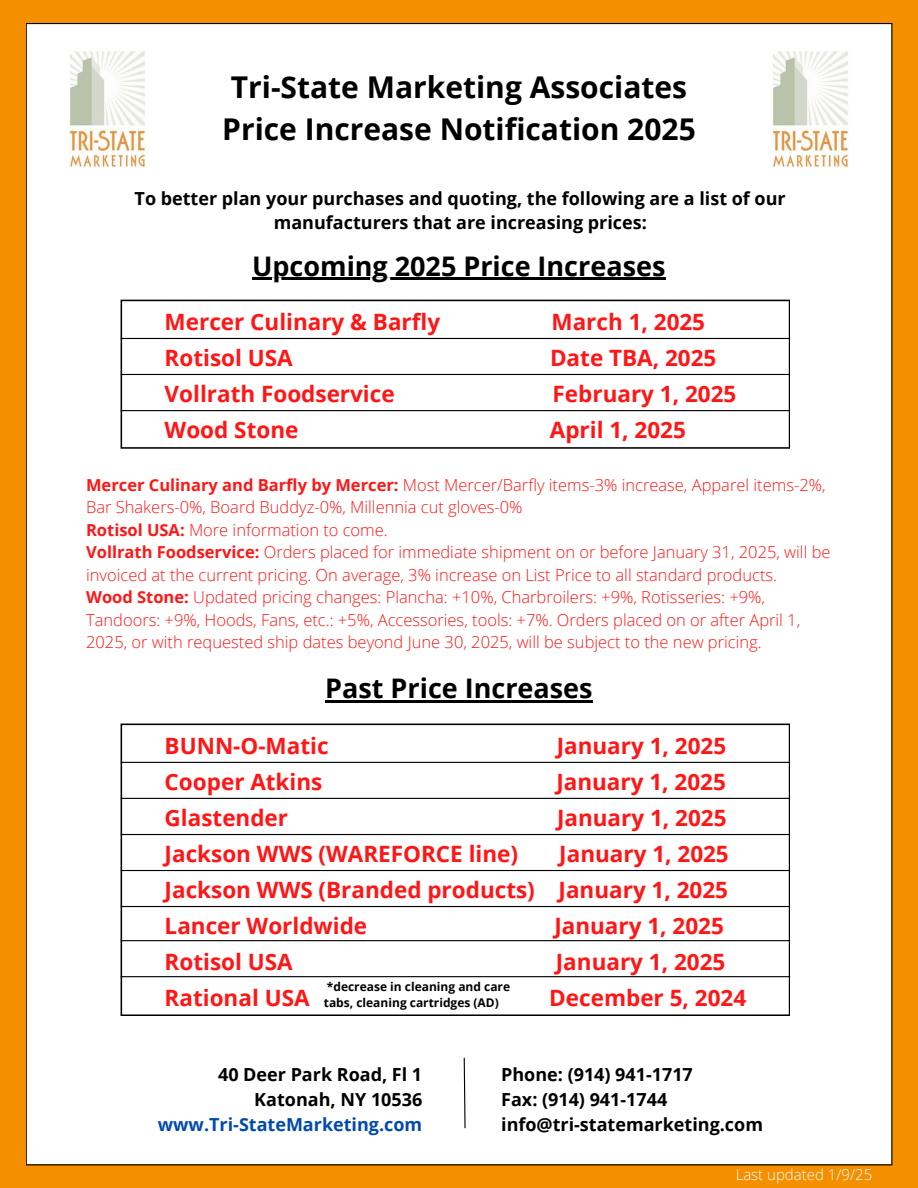
<style>
.page{position:relative;width:918px;height:1188px;background:#f49000}
.page>*{position:absolute;margin:0;border:0;box-sizing:border-box;transform-origin:0 0}
.t1{font:700 30px/41.7px "Open Sans";color:#000}
.t2{font:700 27px "Open Sans";color:#000}
.t3{font:700 22.5px/36px "Open Sans";color:#ff1616;text-align:justify}
.t4{font:700 18px/24.8px "Open Sans";color:#000;text-align:center}
.t5{font:300 16.5px/22.5px "Open Sans";color:#ff1616}
.t6{font:300 15px "Open Sans";color:#fff}
.t7{font:700 12px/16px "Open Sans";color:#000}
.s1{font-weight:700}
.s2{color:#004aad}
</style>
<div class="page">
<div style="left:26px;top:23px;width:866px;height:1142px;background:#fff"></div>
<img style="left:69px;top:50px;width:77px;height:117px">
<svg style="left:463px;top:1057px;width:3px;height:72px"></svg>
<hr style="left:252px;top:278px;width:414px;height:2px;background:#000">
<img style="left:772px;top:50px;width:77px;height:117px">
<div style="left:121px;top:300px;width:669px;height:149px;background:#fff"></div>
<hr style="left:121px;top:374px;width:669px;height:1px;background:#000">
<hr style="left:121px;top:338px;width:669px;height:1px;background:#000">
<hr style="left:121px;top:410px;width:669px;height:1px;background:#000">
<div style="left:121px;top:724px;width:669px;height:292px;background:#fff"></div>
<hr style="left:121px;top:798px;width:669px;height:1px;background:#000">
<hr style="left:121px;top:762px;width:669px;height:1px;background:#000">
<hr style="left:121px;top:834px;width:669px;height:1px;background:#000">
<hr style="left:121px;top:870px;width:669px;height:1px;background:#000">
<hr style="left:121px;top:906px;width:669px;height:1px;background:#000">
<hr style="left:121px;top:940px;width:669px;height:1px;background:#000">
<hr style="left:121px;top:976px;width:669px;height:1px;background:#000">
<hr style="left:325px;top:700px;width:268px;height:3px;background:#000">
<p class="t1" style="left:222px;top:66px;width:475px">Tri-State Marketing Associates<br>Price Increase Notification 2025</p>
<h1 class="t4" style="left:135px;top:185px;width:653px">To better plan your purchases and quoting, the following are a list of our manufacturers that are increasing prices:</h1>
<p class="t2" style="left:252px;top:247px;width:415px">Upcoming 2025 Price Increases</p>
<p class="t3" style="left:165px;top:303px;width:277px">Mercer Culinary &amp; Barfly</p>
<p class="t3" style="left:552px;top:303px;width:155px">March 1, 2025</p>
<p class="t3" style="left:165px;top:339px;width:130px">Rotisol USA</p>
<p class="t3" style="left:550px;top:339px;width:168px">Date TBA, 2025</p>
<p class="t3" style="left:165px;top:375px;width:231px">Vollrath Foodservice</p>
<p class="t3" style="left:553px;top:375px;width:185px">February 1, 2025</p>
<p class="t3" style="left:165px;top:411px;width:135px">Wood Stone</p>
<p class="t3" style="left:550px;top:411px;width:137px">April 1, 2025</p>
<p class="t5" style="left:86px;top:473px;width:746px"><span class="s1">Mercer Culinary and Barfly by Mercer:</span> Most Mercer/Barfly items-3% increase, Apparel items-2%, Bar Shakers-0%, Board Buddyz-0%, Millennia cut gloves-0%<br><span class="s1">Rotisol USA:</span> More information to come.<br><span class="s1">Vollrath Foodservice:</span> Orders placed for immediate shipment on or before January 31, 2025, will be invoiced at the current pricing. On average, 3% increase on List Price to all standard products.<br><span class="s1">Wood Stone:</span> Updated pricing changes: Plancha: +10%, Charbroilers: +9%, Rotisseries: +9%, Tandoors: +9%, Hoods, Fans, etc.: +5%, Accessories, tools: +7%. Orders placed on or after April 1, 2025, or with requested ship dates beyond June 30, 2025, will be subject to the new pricing.</p>
<h2 class="t2" style="left:325px;top:669px;width:269px">Past Price Increases</h2>
<h3 class="t3" style="left:165px;top:727px;width:165px">BUNN-O-Matic</h3>
<h3 class="t3" style="left:557px;top:727px;width:171px">January 1, 2025</h3>
<h3 class="t3" style="left:165px;top:763px;width:159px">Cooper Atkins</h3>
<h3 class="t3" style="left:556px;top:763px;width:171px">January 1, 2025</h3>
<h3 class="t3" style="left:165px;top:799px;width:125px">Glastender</h3>
<h3 class="t3" style="left:557px;top:799px;width:171px">January 1, 2025</h3>
<h3 class="t3" style="left:165px;top:835px;width:355px">Jackson WWS (WAREFORCE line)</h3>
<h3 class="t3" style="left:165px;top:835px;width:566px;text-indent:395px">January 1, 2025<br>Jackson WWS (Branded products) January 1, 2025<br>Lancer Worldwide</h3>
<h3 class="t3" style="left:554px;top:907px;width:171px">January 1, 2025</h3>
<h3 class="t3" style="left:165px;top:943px;width:130px">Rotisol USA</h3>
<h3 class="t3" style="left:556px;top:943px;width:171px">January 1, 2025</h3>
<h3 class="t3" style="left:165px;top:979px;width:146px">Rational USA</h3>
<h3 class="t3" style="left:549px;top:979px;width:198px">December 5, 2024</h3>
<h5 class="t7" style="left:324px;top:978px;width:188px">*decrease in cleaning and care tabs, cleaning cartridges (AD)</h5>
<h4 class="t4" style="left:158px;top:1062px;width:266px;text-align:right">40 Deer Park Road, Fl 1<br>Katonah, NY 10536 <span class="s2">www.Tri-StateMarketing.com</span></h4>
<h2 class="t4" style="left:501px;top:1062px;width:263px;text-align:left">Phone: (914) 941-1717<br>Fax: (914) 941-1744 info@tri-statemarketing.com</h2>
<p class="t6" style="left:736px;top:1164px;width:138px">Last updated 1/9/25</p>
</div>
